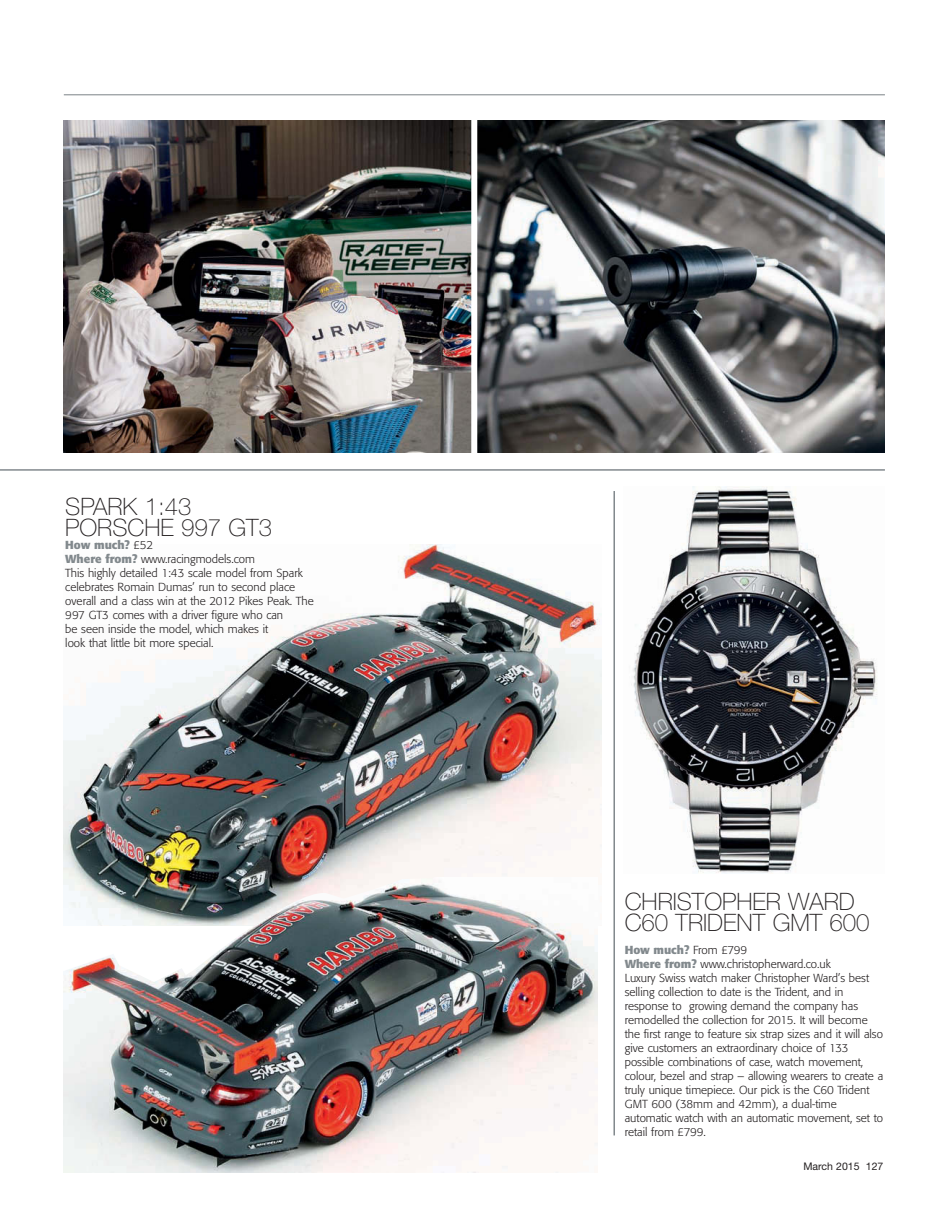
<style>
.page{position:relative;width:936px;height:1212px;background:#fff}
.page>*{position:absolute;margin:0;border:0;box-sizing:border-box;transform-origin:0 0}
.t1{font:100 24px/21px "Helvetica Neue";color:#231f20}
.t2{font:300 11.55px/14px "Formata";color:#231f20}
.t3{font:10.5px "Helvetica Neue";color:#231f20}
.s1{font-weight:700;color:#82898d}
</style>
<div class="page">
<hr style="left:64px;top:94px;width:820px;height:1px;background:#82898d">
<img style="left:64px;top:121px;width:820px;height:332px">
<hr style="left:0;top:469px;width:884px;height:2px;background:#82898d">
<div style="left:471px;top:111px;width:6px;height:349px;background:#fff"></div>
<img style="left:633px;top:486px;width:244px;height:387px">
<hr style="left:613px;top:491px;width:2px;height:644px;background:#82898d">
<img style="left:64px;top:545px;width:537px;height:332px">
<img style="left:64px;top:877px;width:533px;height:295px">
<p class="t1" style="left:65px;top:498px;width:208px">SPARK 1:43<br>PORSCHE 997 GT3</p>
<p class="t2" style="left:65px;top:539px;width:250px"><span class="s1">How much?</span> £52<br><span class="s1">Where from?</span> www.racingmodels.com<br>This highly detailed 1:43 scale model from Spark celebrates Romain Dumas’ run to second place overall and a class win at the 2012 Pikes Peak. The 997 GT3 comes with a driver figure who can<br>be seen inside the model, which makes it<br>look that little bit more special.</p>
<p class="t1" style="left:624px;top:893px;width:246px">CHRISTOPHER WARD<br>C60 TRIDENT GMT 600</p>
<p class="t2" style="left:624px;top:944px;width:260px"><span class="s1">How much?</span> From £799<br><span class="s1">Where from?</span> www.christopherward.co.uk<br>Luxury Swiss watch maker Christopher Ward’s best selling collection to date is the Trident, and in response to growing demand the company has remodelled the collection for 2015. It will become the first range to feature six strap sizes and it will also give customers an extraordinary choice of 133 possible combinations of case, watch movement, colour, bezel and strap – allowing wearers to create a truly unique timepiece. Our pick is the C60 Trident GMT 600 (38mm and 42mm), a dual-time automatic watch with an automatic movement, set to retail from £799.</p>
<p class="t3" style="left:803px;top:1162px;width:81px">March 2015 127</p>
</div>
